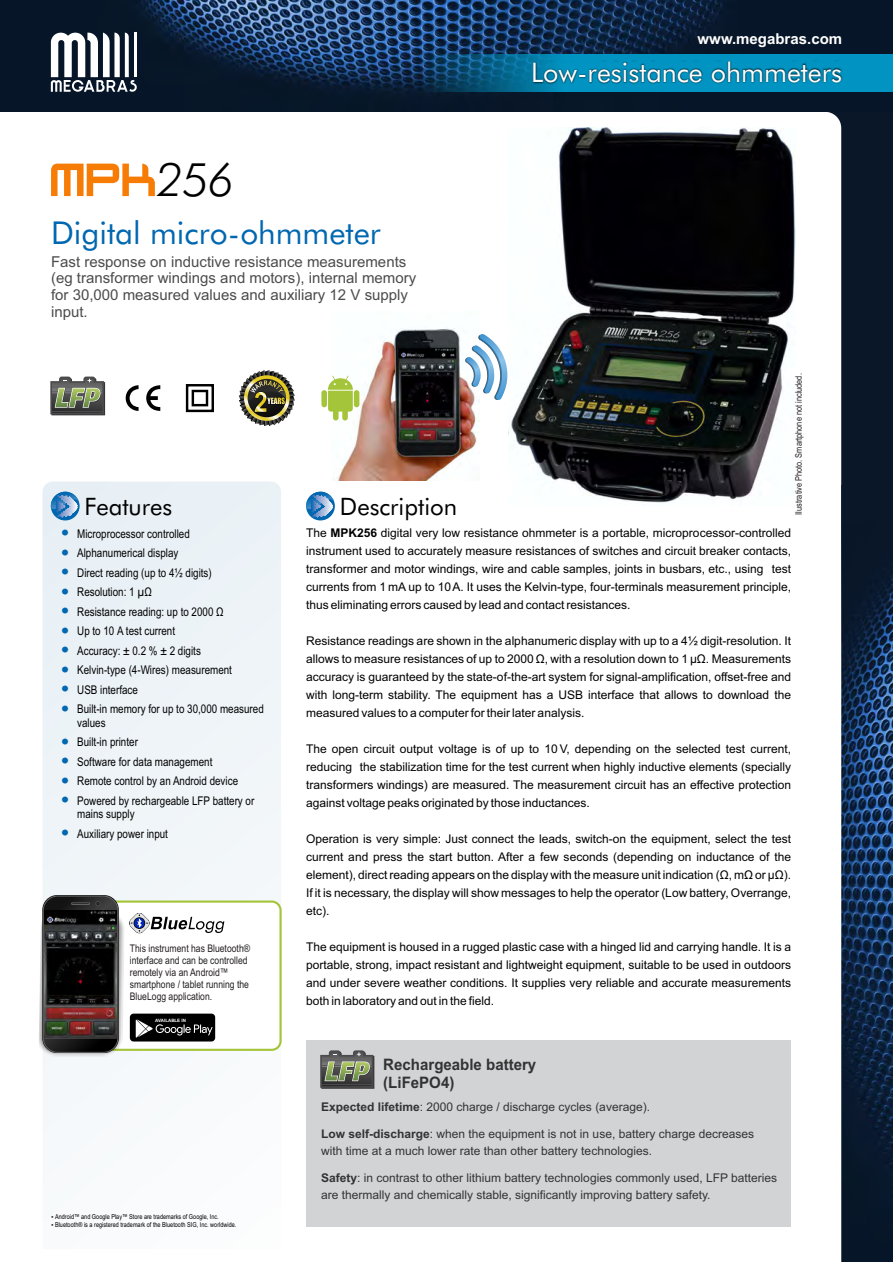
<style>
.page{position:relative;width:893px;height:1262px;background:#fff}
.page>*{position:absolute;margin:0;border:0;box-sizing:border-box;transform-origin:0 0}
.t1{font:italic 300 46.05px "Futura BT";color:#000}
.t2{font:31.5px "Futura BT";color:#0067b1}
.t3{font:27px "Futura BT";color:#fff}
.t4{font:24px "Futura BT";color:#000}
.t5{font:700 15.75px/17.7px "Arial";color:#333;scale:.95 1}
.t6{font:15px/16.8px "Arial";color:#4c4c4c}
.t7{font:700 15px "Arial";color:#fff}
.t8{font:12px/18px "Arial";color:#000;text-align:justify}
.t9{font:12px/19.5px "Arial Narrow";color:#000}
.t10{font:12px/17.4px "Arial";color:#333}
.t11{font:10.5px/11.9px "Arial Narrow";color:#231f20}
.t12{font:9px "Arial Narrow";color:#231f20}
.t13{font:6.75px/7.6px "Arial Narrow";color:#000}
.t14{font:700 4.5px "Arial";color:#fff}
.s1{font-weight:700}
</style>
<div class="page">
<img style="left:841px;top:844px;width:52px;height:418px">
<svg style="left:828px;top:112px;width:65px;height:732px;fill:#0a1729"></svg>
<img style="left:0;top:0;width:893px;height:112px">
<svg style="left:414px;top:54px;width:479px;height:38px;background:#0577a2"></svg>
<svg style="left:51px;top:32px;width:86px;height:60px"></svg>
<img style="left:511px;top:127px;width:284px;height:376px">
<div style="left:43px;top:481px;width:238px;height:615px;background:#eef4f8"></div>
<svg style="left:532px;top:60px;width:310px;height:24px;background:#00769c"></svg>
<svg style="left:51px;top:164px;width:104px;height:32px"></svg>
<img style="left:334px;top:328px;width:146px;height:153px">
<svg style="left:464px;top:333px;width:43px;height:67px"></svg>
<svg style="left:50px;top:376px;width:56px;height:40px;background:#787d6f"></svg>
<svg style="left:321px;top:375px;width:38px;height:45px"></svg>
<svg style="left:126px;top:385px;width:34px;height:26px"></svg>
<div style="left:186px;top:384px;width:28px;height:28px;border:2px solid #000"></div>
<div style="left:192px;top:390px;width:16px;height:16px;border:2px solid #000"></div>
<svg style="left:239px;top:370px;width:56px;height:56px"></svg>
<div style="left:306px;top:492px;width:29px;height:28px;background:#0067b1;border-radius:50%"></div>
<svg style="left:306px;top:492px;width:28px;height:25px"></svg>
<div style="left:51px;top:492px;width:29px;height:28px;background:#0067b1;border-radius:50%"></div>
<svg style="left:51px;top:492px;width:28px;height:25px"></svg>
<div style="left:50px;top:900px;width:231px;height:150px;background:#fff;border:2px solid #a4c439;border-radius:9px"></div>
<svg style="left:39px;top:901px;width:185px;height:155px"></svg>
<img style="left:45px;top:910px;width:71px;height:128px">
<div style="left:306px;top:1040px;width:485px;height:186px;background:#d2d3d5"></div>
<svg style="left:320px;top:1050px;width:55px;height:39px;background:#717667"></svg>
<svg style="left:62px;top:529px;width:6px;height:7px"></svg>
<svg style="left:62px;top:549px;width:6px;height:6px"></svg>
<svg style="left:62px;top:568px;width:6px;height:7px"></svg>
<svg style="left:62px;top:588px;width:6px;height:6px"></svg>
<svg style="left:62px;top:607px;width:6px;height:7px"></svg>
<svg style="left:62px;top:627px;width:6px;height:6px"></svg>
<svg style="left:62px;top:646px;width:6px;height:7px"></svg>
<svg style="left:62px;top:666px;width:6px;height:6px"></svg>
<svg style="left:62px;top:685px;width:6px;height:7px"></svg>
<svg style="left:62px;top:705px;width:6px;height:6px"></svg>
<svg style="left:62px;top:738px;width:6px;height:6px"></svg>
<svg style="left:62px;top:757px;width:6px;height:7px"></svg>
<svg style="left:62px;top:777px;width:6px;height:6px"></svg>
<svg style="left:62px;top:796px;width:6px;height:7px"></svg>
<svg style="left:62px;top:829px;width:6px;height:7px"></svg>
<h1 class="t1" style="left:157px;top:161px;width:79px">256</h1>
<h2 class="t2" style="left:51px;top:220px;width:331px">Digital micro-ohmmeter</h2>
<p class="t6" style="left:51px;top:254px;width:367px">Fast response on inductive resistance measurements (eg transformer windings and motors), internal memory for 30,000 measured values and auxiliary 12 V supply input.</p>
<p class="t7" style="left:697px;top:33px;width:146px">www.megabras.com</p>
<h3 class="t3" style="left:531px;top:61px;width:312px">Low-resistance ohmmeters</h3>
<p class="t12" style="left:795px;top:514px;width:143px;rotate:-90deg">Ilustrative Photo. Smartphone not included.</p>
<h3 class="t4" style="left:85px;top:496px;width:89px">Features</h3>
<h3 class="t4" style="left:340px;top:496px;width:119px">Description</h3>
<p class="t8" style="left:306px;top:524px;width:486px">The <span class="s1">MPK256</span> digital very low resistance ohmmeter is a portable, microprocessor-controlled instrument used to accurately measure resistances of switches and circuit breaker contacts, transformer and motor windings, wire and cable samples, joints in busbars, etc., using test currents from 1 mA up to 10 A. It uses the Kelvin-type, four-terminals measurement principle, thus eliminating errors caused by lead and contact resistances.</p>
<p class="t8" style="left:306px;top:632px;width:486px">Resistance readings are shown in the alphanumeric display with up to a 4½ digit-resolution. It allows to measure resistances of up to 2000 Ω, with a resolution down to 1 µΩ. Measurements accuracy is guaranteed by the state-of-the-art system for signal-amplification, offset-free and with long-term stability. The equipment has a USB interface that allows to download the measured values to a computer for their later analysis.</p>
<p class="t8" style="left:306px;top:740px;width:486px">The open circuit output voltage is of up to 10 V, depending on the selected test current, reducing the stabilization time for the test current when highly inductive elements (specially transformers windings) are measured. The measurement circuit has an effective protection against voltage peaks originated by those inductances.</p>
<p class="t8" style="left:306px;top:830px;width:486px">Operation is very simple: Just connect the leads, switch-on the equipment, select the test current and press the start button. After a few seconds (depending on inductance of the element), direct reading appears on the display with the measure unit indication (Ω, mΩ or µΩ).<br>If it is necessary, the display will show messages to help the operator (Low battery, Overrange, etc).</p>
<p class="t8" style="left:306px;top:938px;width:486px">The equipment is housed in a rugged plastic case with a hinged lid and carrying handle. It is a portable, strong, impact resistant and lightweight equipment, suitable to be used in outdoors and under severe weather conditions. It supplies very reliable and accurate measurements both in laboratory and out in the field.</p>
<p class="t9" style="left:77px;top:525px;width:188px">Microprocessor controlled<br>Alphanumerical display<br>Direct reading (up to 4½ digits)<br>Resolution: 1 µΩ<br>Resistance reading: up to 2000 Ω<br>Up to 10 A test current<br>Accuracy: ± 0.2 % ± 2 digits<br>Kelvin-type (4-Wires) measurement<br>USB interface<br>Built-in memory for up to 30,000 measured</p>
<p class="t9" style="left:77px;top:714px;width:179px">values<br>Built-in printer<br>Software for data management<br>Remote control by an Android device<br>Powered by rechargeable LFP battery or</p>
<p class="t9" style="left:77px;top:805px;width:92px">mains supply<br>Auxiliary power input</p>
<p class="t11" style="left:130px;top:943px;width:122px">This instrument has Bluetooth® interface and can be controlled remotely via an Android™ smartphone / tablet running the<br>BlueLogg application.</p>
<p class="t14" style="left:155px;top:1018px;width:32px">AVAILABLE IN</p>
<p class="t13" style="left:55px;top:1213px;width:183px">Android™ and Google Play™ Store are trademarks of Google, Inc.<br>Bluetooth® is a registered trademark of the Bluetooth SIG, Inc. worldwide.</p>
<h3 class="t5" style="left:383px;top:1057px;width:163px">Rechargeable battery (LiFePO4)</h3>
<p class="t10" style="left:321px;top:1099px;width:330px"><span class="s1">Expected lifetime</span>: 2000 charge / discharge cycles (average).</p>
<p class="t10" style="left:321px;top:1125px;width:434px"><span class="s1">Low self-discharge</span>: when the equipment is not in use, battery charge decreases with time at a much lower rate than other battery technologies.</p>
<p class="t10" style="left:321px;top:1170px;width:458px"><span class="s1">Safety</span>: in contrast to other lithium battery technologies commonly used, LFP batteries are thermally and chemically stable, significantly improving battery safety.</p>
</div>
